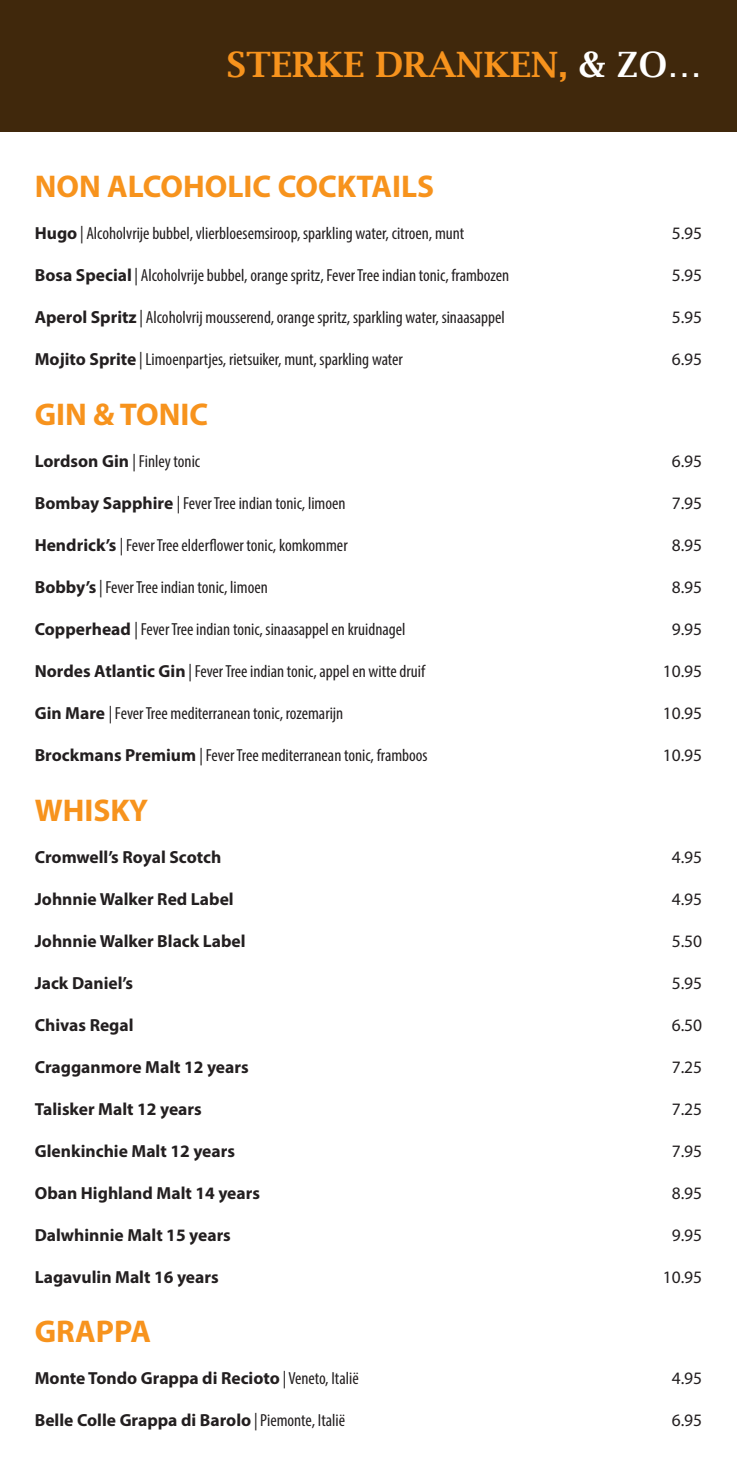
<style>
.page{position:relative;width:737px;height:1474px;background:#fff}
.page>*{position:absolute;margin:0;border:0;box-sizing:border-box;transform-origin:0 0}
.Kop{font:600 35px "Lucida Bright";color:#f7931d}
.Wijn{font:700 31.5px "Myriad Pro";color:#f7931d}
.Wijn-2{font:condensed 17.5px "Myriad Pro";color:#231f20}
.Wijn-3{font:700 17.5px "Myriad Pro";color:#231f20}
.Wijn-4{font:17.5px "Myriad Pro";color:#231f20}
.s1{color:#fff}
.s2{font-weight:700;font-stretch:normal}
.s3{font-weight:400;font-stretch:condensed}
</style>
<div class="page">
<div style="left:0;top:0;width:737px;height:132px;background:#40280c"></div>
<p class="Kop" style="left:226px;top:44px;width:477px">STERKE DRANKEN, <span class="s1">&amp; ZO…</span></p>
<p class="Wijn" style="left:35px;top:166px;width:401px">NON ALCOHOLIC COCKTAILS</p>
<p class="Wijn-2" style="left:35px;top:223px;width:431px"><span class="s2">Hugo</span> | Alcoholvrije bubbel, vlierbloesemsiroop, sparkling water, citroen, munt</p>
<p class="Wijn-4" style="left:671px;top:223px;width:32px">5.95</p>
<p class="Wijn-2" style="left:35px;top:265px;width:476px"><span class="s2">Bosa Special</span> | Alcoholvrije bubbel, orange spritz, Fever Tree indian tonic, frambozen</p>
<p class="Wijn-4" style="left:671px;top:265px;width:32px">5.95</p>
<p class="Wijn-2" style="left:35px;top:307px;width:471px"><span class="s2">Aperol Spritz</span> | Alcoholvrij mousserend, orange spritz, sparkling water, sinaasappel</p>
<p class="Wijn-4" style="left:671px;top:307px;width:32px">5.95</p>
<p class="Wijn-2" style="left:35px;top:349px;width:370px"><span class="s2">Mojito Sprite</span> | Limoenpartjes, rietsuiker, munt, sparkling water</p>
<p class="Wijn-4" style="left:671px;top:349px;width:32px">6.95</p>
<p class="Wijn" style="left:35px;top:394px;width:175px">GIN &amp; TONIC</p>
<p class="Wijn-2" style="left:35px;top:450px;width:167px"><span class="s2">Lordson Gin</span> | Finley tonic</p>
<p class="Wijn-4" style="left:671px;top:450px;width:32px">6.95</p>
<p class="Wijn-2" style="left:35px;top:492px;width:312px"><span class="s2">Bombay Sapphire</span> | Fever Tree indian tonic, limoen</p>
<p class="Wijn-4" style="left:671px;top:492px;width:32px">7.95</p>
<p class="Wijn-2" style="left:35px;top:534px;width:314px"><span class="s2">Hendrick’s</span> | Fever Tree elderflower tonic, komkommer</p>
<p class="Wijn-4" style="left:671px;top:534px;width:32px">8.95</p>
<p class="Wijn-2" style="left:35px;top:576px;width:234px"><span class="s2">Bobby’s</span> | Fever Tree indian tonic, limoen</p>
<p class="Wijn-4" style="left:671px;top:576px;width:32px">8.95</p>
<p class="Wijn-2" style="left:35px;top:618px;width:372px"><span class="s2">Copperhead</span> | Fever Tree indian tonic, sinaasappel en kruidnagel</p>
<p class="Wijn-4" style="left:671px;top:618px;width:32px">9.95</p>
<p class="Wijn-2" style="left:35px;top:660px;width:392px"><span class="s2">Nordes Atlantic Gin</span> | Fever Tree indian tonic, appel en witte druif</p>
<p class="Wijn-4" style="left:662px;top:660px;width:41px">10.95</p>
<p class="Wijn-2" style="left:35px;top:702px;width:310px"><span class="s2">Gin Mare</span> | Fever Tree mediterranean tonic, rozemarijn</p>
<p class="Wijn-4" style="left:662px;top:702px;width:41px">10.95</p>
<p class="Wijn-2" style="left:35px;top:744px;width:394px"><span class="s2">Brockmans Premium</span> | Fever Tree mediterranean tonic, framboos</p>
<p class="Wijn-4" style="left:662px;top:744px;width:41px">10.95</p>
<p class="Wijn" style="left:35px;top:789px;width:115px">WHISKY</p>
<p class="Wijn-3" style="left:35px;top:845px;width:188px">Cromwell’s Royal Scotch</p>
<p class="Wijn-4" style="left:671px;top:846px;width:32px">4.95</p>
<p class="Wijn-3" style="left:35px;top:887px;width:200px">Johnnie Walker Red Label</p>
<p class="Wijn-4" style="left:671px;top:888px;width:32px">4.95</p>
<p class="Wijn-3" style="left:35px;top:929px;width:212px">Johnnie Walker Black Label</p>
<p class="Wijn-4" style="left:671px;top:930px;width:32px">5.50</p>
<p class="Wijn-3" style="left:35px;top:971px;width:100px">Jack Daniel’s</p>
<p class="Wijn-4" style="left:671px;top:972px;width:32px">5.95</p>
<p class="Wijn-3" style="left:35px;top:1013px;width:100px">Chivas Regal</p>
<p class="Wijn-4" style="left:671px;top:1014px;width:32px">6.50</p>
<p class="Wijn-3" style="left:35px;top:1055px;width:215px">Cragganmore Malt 12 years</p>
<p class="Wijn-4" style="left:671px;top:1056px;width:32px">7.25</p>
<p class="Wijn-3" style="left:35px;top:1097px;width:168px">Talisker Malt 12 years</p>
<p class="Wijn-4" style="left:671px;top:1098px;width:32px">7.25</p>
<p class="Wijn-3" style="left:35px;top:1139px;width:202px">Glenkinchie Malt 12 years</p>
<p class="Wijn-4" style="left:671px;top:1140px;width:32px">7.95</p>
<p class="Wijn-3" style="left:35px;top:1181px;width:227px">Oban Highland Malt 14 years</p>
<p class="Wijn-4" style="left:671px;top:1182px;width:32px">8.95</p>
<p class="Wijn-3" style="left:35px;top:1223px;width:198px">Dalwhinnie Malt 15 years</p>
<p class="Wijn-4" style="left:671px;top:1224px;width:32px">9.95</p>
<p class="Wijn-3" style="left:35px;top:1265px;width:185px">Lagavulin Malt 16 years</p>
<p class="Wijn-4" style="left:662px;top:1266px;width:41px">10.95</p>
<p class="Wijn" style="left:35px;top:1311px;width:118px">GRAPPA</p>
<p class="Wijn-3" style="left:35px;top:1366px;width:325px">Monte Tondo Grappa di Recioto <span class="s3">| Veneto, Italië</span></p>
<p class="Wijn-4" style="left:671px;top:1367px;width:32px">4.95</p>
<p class="Wijn-3" style="left:35px;top:1408px;width:312px">Belle Colle Grappa di Barolo <span class="s3">| Piemonte, Italië</span></p>
<p class="Wijn-4" style="left:671px;top:1409px;width:32px">6.95</p>
</div>
